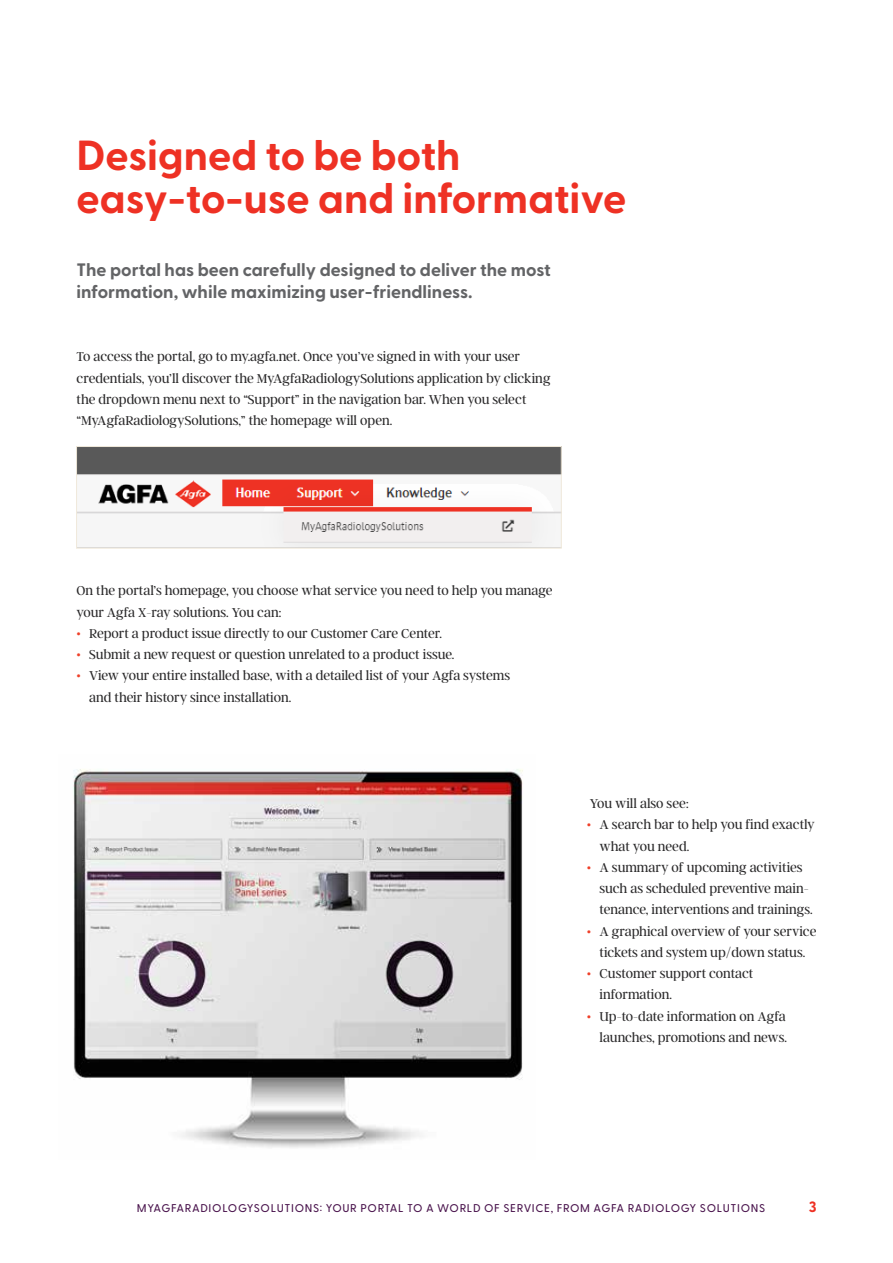
<style>
.page{position:relative;width:893px;height:1263px;background:#fff}
.page>*{position:absolute;margin:0;border:0;box-sizing:border-box;transform-origin:0 0}
.t1{font:700 42px/42.5px "Greycliff CF";color:#ee3124}
.t2{font:700 18px/21.3px "Greycliff CF";color:#636466}
.t3{font:700 15px "Greycliff CF";color:#ee3124}
.t4{font:300 14.25px/21.3px "Argent CF";letter-spacing:-.005em;color:#292829}
.t5{font:500 11.25px "Greycliff CF";letter-spacing:.06em;color:#49134c}
.s1{font-weight:400;color:#ef4029}
</style>
<div class="page">
<img style="left:73px;top:769px;width:450px;height:379px">
<img style="left:78px;top:448px;width:482px;height:99px">
<div style="left:76px;top:446px;width:486px;height:103px;border:1px solid #f0e9db"></div>
<h1 class="t1" style="left:77px;top:132px;width:551px">Designed to be both easy-to-use and informative</h1>
<p class="t2" style="left:77px;top:259px;width:476px">The portal has been carefully designed to deliver the most information, while maximizing user-friendliness.</p>
<p class="t4" style="left:77px;top:346px;width:475px">To access the portal, go to my.agfa.net. Once you’ve signed in with your user credentials, you’ll discover the MyAgfaRadiologySolutions application by clicking the dropdown menu next to “Support” in the navigation bar. When you select “MyAgfaRadiologySolutions,” the homepage will open.</p>
<p class="t4" style="left:77px;top:580px;width:477px">On the portal’s homepage, you choose what service you need to help you manage your Agfa X-ray solutions. You can:</p>
<p class="t4" style="left:77px;top:623px;width:367px"><span class="s1">•</span> Report a product issue directly to our Customer Care Center.</p>
<p class="t4" style="left:77px;top:644px;width:379px"><span class="s1">•</span> Submit a new request or question unrelated to a product issue.</p>
<p class="t4" style="left:89px;top:665px;width:422px;text-indent:-13px"><span class="s1">•</span> View your entire installed base, with a detailed list of your Agfa systems and their history since installation.</p>
<p class="t4" style="left:590px;top:793px;width:100px">You will also see:</p>
<p class="t4" style="left:600px;top:814px;width:217px;text-indent:-13px"><span class="s1">•</span> A search bar to help you find exactly what you need.</p>
<p class="t4" style="left:600px;top:857px;width:215px;text-indent:-13px"><span class="s1">•</span> A summary of upcoming activities such as scheduled preventive main&shy;tenance, interventions and trainings.</p>
<p class="t4" style="left:587px;top:920px;width:231px;text-align:center"><span class="s1">•</span> A graphical overview of your service tickets and system up/down status.</p>
<p class="t4" style="left:600px;top:963px;width:155px;text-indent:-13px"><span class="s1">•</span> Customer support contact information.</p>
<p class="t4" style="left:587px;top:1006px;width:202px;text-align:right"><span class="s1">•</span> Up-to-date information on Agfa launches, promotions and news.</p>
<p class="t5" style="left:137px;top:1199px;width:630px">MYAGFARADIOLOGYSOLUTIONS: YOUR PORTAL TO A WORLD OF SERVICE, FROM AGFA RADIOLOGY SOLUTIONS</p>
<p class="t3" style="left:809px;top:1195px;width:9px">3</p>
</div>
